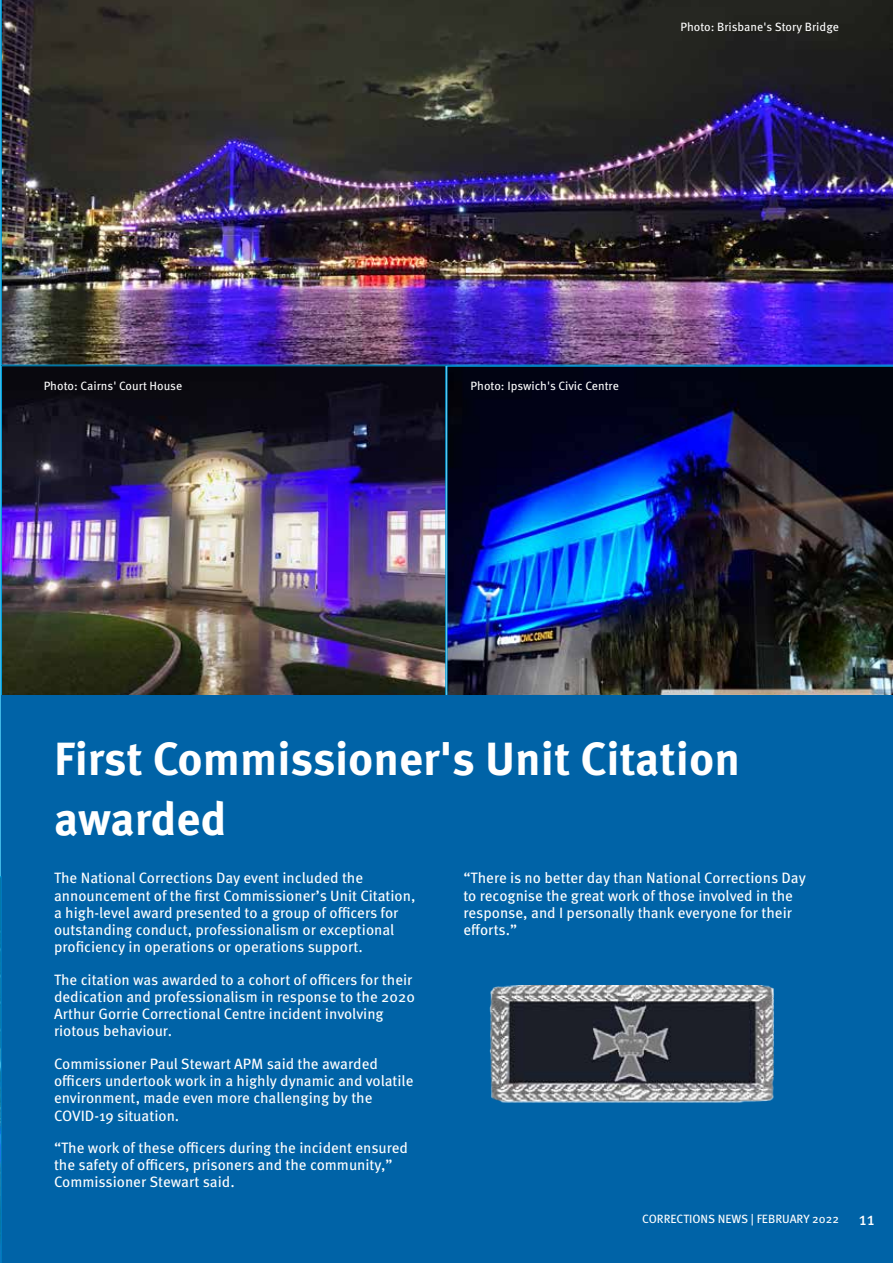
<style>
.page{position:relative;width:893px;height:1263px;background:#fff}
.page>*{position:absolute;margin:0;border:0;box-sizing:border-box;transform-origin:0 0}
.t1{font:700 46.5px/60px "Meta OT";color:#fff}
.t2{font:15px/17.2px "Meta OT";color:#fff}
.t3{font:12px "Meta OT";color:#fff}
.s1{font-size:18px}
</style>
<div class="page">
<img style="left:3px;top:368px;width:441px;height:327px">
<img style="left:1px;top:0;width:892px;height:366px">
<img style="left:446px;top:366px;width:447px;height:329px">
<div style="left:1px;top:695px;width:892px;height:568px;background:#0063a7"></div>
<img style="left:489px;top:985px;width:285px;height:117px">
<svg style="left:0;top:0;width:1px;height:1263px"></svg>
<p class="t3" style="left:680px;top:20px;width:160px">Photo: Brisbane's Story Bridge</p>
<p class="t3" style="left:44px;top:379px;width:140px">Photo: Cairns' Court House</p>
<p class="t3" style="left:471px;top:379px;width:150px">Photo: Ipswich's Civic Centre</p>
<h1 class="t1" style="left:54px;top:730px;width:688px">First Commissioner's Unit Citation awarded</h1>
<p class="t2" style="left:54px;top:870px;width:363px">The National Corrections Day event included the announcement of the first Commissioner’s Unit Citation, a high-level award presented to a group of officers for outstanding conduct, professionalism or exceptional proficiency in operations or operations support.</p>
<p class="t2" style="left:54px;top:971px;width:362px">The citation was awarded to a cohort of officers for their dedication and professionalism in response to the 2020<br>Arthur Gorrie Correctional Centre incident involving riotous behaviour.</p>
<p class="t2" style="left:54px;top:1055px;width:361px">Commissioner Paul Stewart APM said the awarded officers undertook work in a highly dynamic and volatile environment, made even more challenging by the COVID-19 situation.</p>
<p class="t2" style="left:54px;top:1139px;width:356px">“The work of these officers during the incident ensured the safety of officers, prisoners and the community,”<br>Commissioner Stewart said.</p>
<p class="t2" style="left:463px;top:870px;width:344px">“There is no better day than National Corrections Day to recognise the great work of those involved in the response, and I personally thank everyone for their efforts.”</p>
<p class="t3" style="left:642px;top:1212px;width:234px">CORRECTIONS NEWS | FEBRUARY 2022 <span class="s1">11</span></p>
</div>
